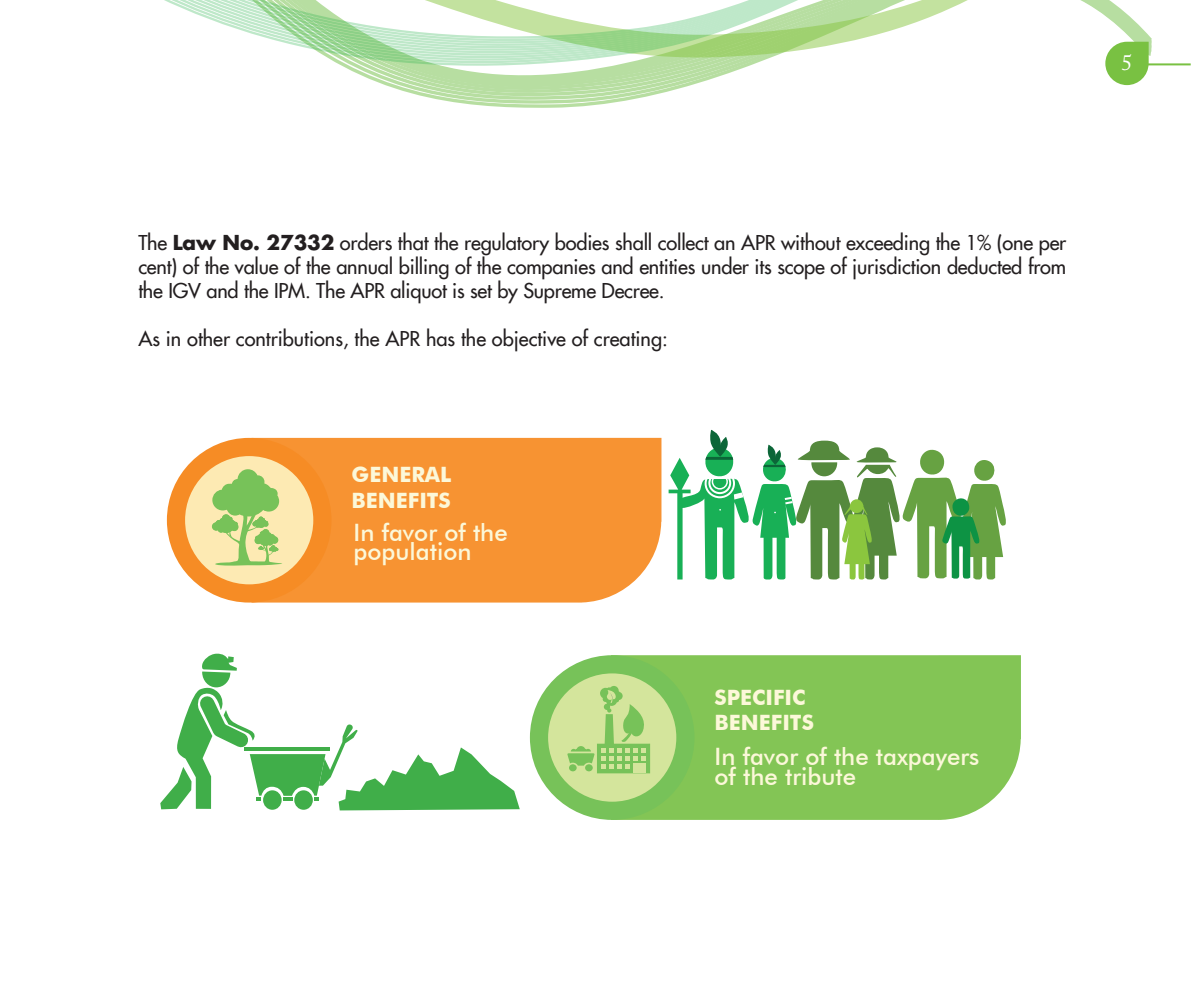
<style>
.page{position:relative;width:1191px;height:993px;background:#fff}
.page>*{position:absolute;margin:0;border:0;box-sizing:border-box;transform-origin:0 0}
.t1{font:500 24px/19.4px "Futura BT";color:#fcf8d9}
.t2{font:22px "Adobe Caslon Pro";color:#fff}
.t3{font:700 21.2px/25.4px "Futura BT";color:#fcf8d9}
.t4{font:500 20px/24px "Futura Std";color:#231f20;text-align:justify}
.s1{font-weight:700}
</style>
<div class="page">
<svg style="left:442px;top:100px;width:186px;height:4px"></svg>
<svg style="left:423px;top:96px;width:225px;height:4px"></svg>
<svg style="left:411px;top:93px;width:250px;height:3px"></svg>
<svg style="left:400px;top:90px;width:273px;height:3px"></svg>
<svg style="left:391px;top:87px;width:293px;height:3px"></svg>
<svg style="left:385px;top:85px;width:743px;height:2px"></svg>
<hr style="left:1109px;top:63px;width:81px;height:2px;background:#79c142">
<svg style="left:164px;top:0;width:992px;height:85px"></svg>
<svg style="left:160px;top:653px;width:360px;height:157px"></svg>
<svg style="left:668px;top:429px;width:338px;height:150px"></svg>
<div style="left:621px;top:655px;width:400px;height:164px;background:#83c555"></div>
<div style="left:251px;top:437px;width:410px;height:165px;background:#f79332"></div>
<div style="left:530px;top:655px;width:164px;height:164px;background:#77c259;border-radius:50%"></div>
<div style="left:548px;top:673px;width:128px;height:128px;background:#d4e59c;border-radius:50%"></div>
<svg style="left:567px;top:685px;width:83px;height:88px"></svg>
<div style="left:167px;top:438px;width:164px;height:164px;background:#f68c25;border-radius:50%"></div>
<div style="left:185px;top:456px;width:128px;height:128px;background:#fdeab3;border-radius:50%"></div>
<svg style="left:212px;top:469px;width:70px;height:96px"></svg>
<p class="t2" style="left:1121px;top:50px;width:12px">5</p>
<p class="t4" style="left:138px;top:230px;width:929px">The <span class="s1">Law No. 27332</span> orders that the regulatory bodies shall collect an APR without exceeding the 1% (one per cent) of the value of the annual billing of the companies and entities under its scope of jurisdiction deducted from the IGV and the IPM. The APR aliquot is set by Supreme Decree.</p>
<p class="t4" style="left:138px;top:326px;width:531px">As in other contributions, the APR has the objective of creating:</p>
<p class="t3" style="left:351px;top:462px;width:101px">GENERAL<br>BENEFITS</p>
<p class="t1" style="left:353px;top:522px;width:156px">In favor of the population</p>
<p class="t3" style="left:714px;top:684px;width:101px">SPECIFIC<br>BENEFITS</p>
<p class="t1" style="left:714px;top:746px;width:266px">In favor of the taxpayers of the tribute</p>
</div>
